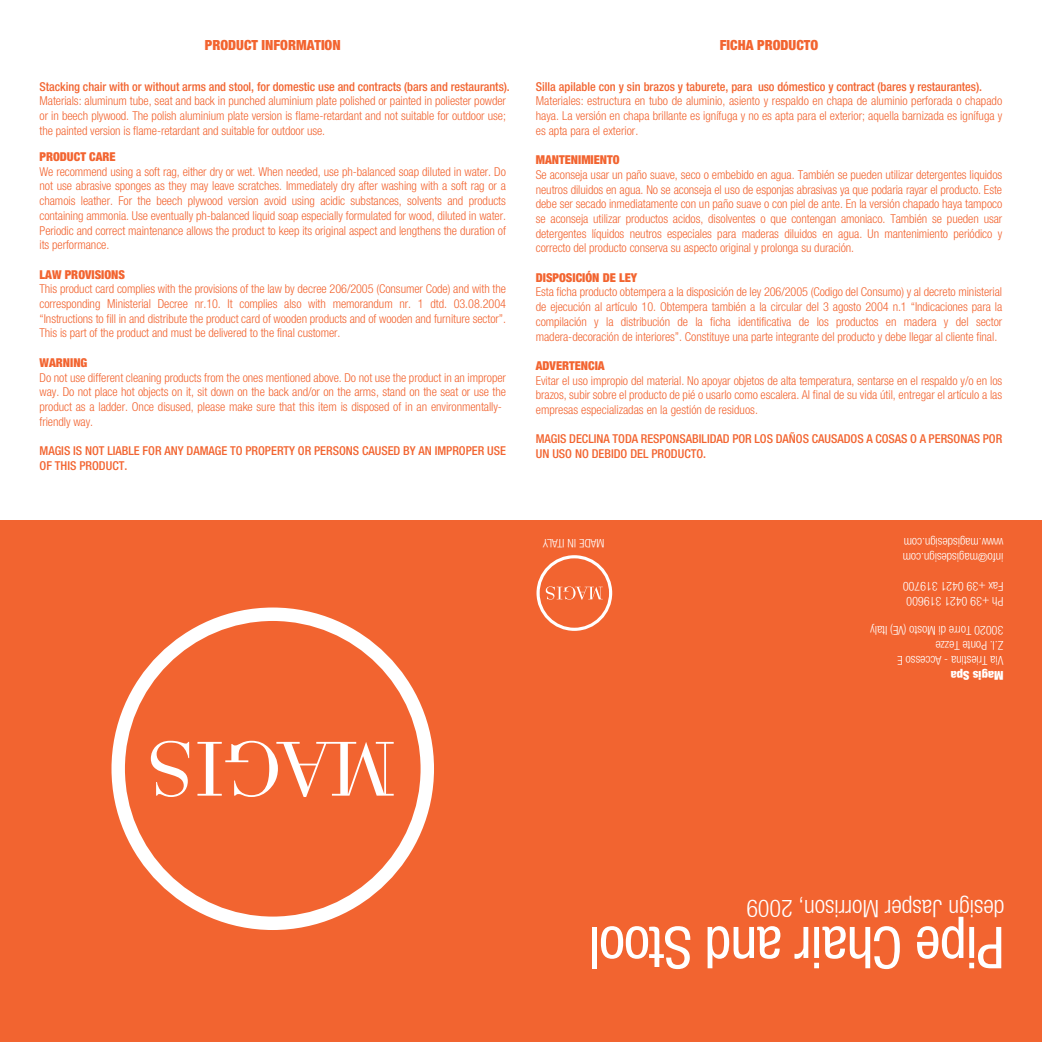
<style>
.page{position:relative;width:1042px;height:1042px;background:#fff}
.page>*{position:absolute;margin:0;border:0;box-sizing:border-box;transform-origin:0 0}
.t1{font:condensed 57.93px "Helvetica Neue";letter-spacing:-.015em;color:#fff}
.t2{font:300 condensed 24.15px "Helvetica Neue";color:#fff}
.t3{font:900 condensed 14px "Helvetica Neue";color:#f26430}
.t4{font:300 condensed 12.25px/14.7px "Helvetica Neue";letter-spacing:-.005em;color:#f26430;text-align:justify}
.t5{font:500 condensed 12.25px/14.7px "Helvetica Neue";color:#f26430}
.t6{font:300 condensed 12.25px/14.7px "Helvetica Neue";letter-spacing:-.005em;color:#fff}
.t7{font:900 condensed 12.25px "Helvetica Neue";color:#f26430}
.t8{font:900 condensed 12.25px "Helvetica Neue";color:#fff}
.t9{font:300 condensed 11.72px "Helvetica Neue";color:#fff}
</style>
<div class="page">
<div style="left:0;top:521px;width:1042px;height:521px;background:#f26430"></div>
<svg style="left:536px;top:555px;width:76px;height:76px"></svg>
<svg style="left:111px;top:607px;width:323px;height:323px"></svg>
<p class="t3" style="left:205px;top:36px;width:137px">PRODUCT INFORMATION</p>
<p class="t5" style="left:40px;top:79px;width:472px">Stacking chair with or without arms and stool, for domestic use and contracts (bars and restaurants).</p>
<p class="t4" style="left:40px;top:94px;width:468px">Materials: aluminum tube, seat and back in punched aluminium plate polished or painted in poliester powder or in beech plywood. The polish aluminium plate version is flame-retardant and not suitable for outdoor use; the painted version is flame-retardant and suitable for outdoor use.</p>
<p class="t7" style="left:40px;top:149px;width:78px">PRODUCT CARE</p>
<p class="t4" style="left:40px;top:164px;width:468px">We recommend using a soft rag, either dry or wet. When needed, use ph-balanced soap diluted in water. Do not use abrasive sponges as they may leave scratches. Immediately dry after washing with a soft rag or a chamois leather. For the beech plywood version avoid using acidic substances, solvents and products containing ammonia. Use eventually ph-balanced liquid soap especially formulated for wood, diluted in water.<br>Periodic and correct maintenance allows the product to keep its original aspect and lengthens the duration of its performance.</p>
<p class="t7" style="left:40px;top:267px;width:87px">LAW PROVISIONS</p>
<p class="t4" style="left:40px;top:281px;width:468px">This product card complies with the provisions of the law by decree 206/2005 (Consumer Code) and with the corresponding Ministerial Decree nr.10. It complies also with memorandum nr. 1 dtd. 03.08.2004 “Instructions to fill in and distribute the product card of wooden products and of wooden and furniture sector”.<br>This is part of the product and must be delivered to the final customer.</p>
<p class="t7" style="left:40px;top:355px;width:49px">WARNING</p>
<p class="t4" style="left:40px;top:370px;width:468px;text-align:left">Do not use different cleaning products from the ones mentioned above. Do not use the product in an improper way. Do not place hot objects on it, sit down on the back and/or on the arms, stand on the seat or use the product as a ladder. Once disused, please make sure that this item is disposed of in an environmentally&shy;friendly way.</p>
<p class="t5" style="left:40px;top:443px;width:468px">MAGIS IS NOT LIABLE FOR ANY DAMAGE TO PROPERTY OR PERSONS CAUSED BY AN IMPROPER USE<br>OF THIS PRODUCT.</p>
<p class="t3" style="left:720px;top:36px;width:100px">FICHA PRODUCTO</p>
<p class="t5" style="left:536px;top:79px;width:448px">Silla apilable con y sin brazos y taburete, para uso dómestico y contract (bares y restaurantes).</p>
<p class="t4" style="left:536px;top:94px;width:468px">Materiales: estructura en tubo de aluminio, asiento y respaldo en chapa de aluminio perforada o chapado haya. La versión en chapa brillante es ignífuga y no es apta para el exterior; aquella barnizada es ignífuga y es apta para el exterior.</p>
<p class="t7" style="left:536px;top:152px;width:85px">MANTENIMIENTO</p>
<p class="t4" style="left:536px;top:167px;width:468px">Se aconseja usar un paño suave, seco o embebido en agua. También se pueden utilizar detergentes liquidos neutros diluidos en agua. No se aconseja el uso de esponjas abrasivas ya que podaria rayar el producto. Este debe ser secado inmediatamente con un paño suave o con piel de ante. En la versión chapado haya tampoco se aconseja utilizar productos acidos, disolventes o que contengan amoniaco. También se pueden usar detergentes líquidos neutros especiales para maderas diluidos en agua. Un mantenimiento periódico y correcto del producto conserva su aspecto original y prolonga su duración.</p>
<p class="t7" style="left:536px;top:270px;width:103px">DISPOSICIÓN DE LEY</p>
<p class="t4" style="left:536px;top:285px;width:468px">Esta ficha producto obtempera a la disposición de ley 206/2005 (Codigo del Consumo) y al decreto ministerial de ejecución al artículo 10. Obtempera también a la circular del 3 agosto 2004 n.1 “Indicaciones para la compilación y la distribución de la ficha identificativa de los productos en madera y del sector madera-decoración de interiores”. Constituye una parte integrante del producto y debe llegar al cliente final.</p>
<p class="t7" style="left:536px;top:358px;width:70px">ADVERTENCIA</p>
<p class="t4" style="left:536px;top:373px;width:468px">Evitar el uso impropio del material. No apoyar objetos de alta temperatura, sentarse en el respaldo y/o en los brazos, subir sobre el producto de pié o usarlo como escalera. Al final de su vida útil, entregar el artículo a las empresas especializadas en la gestión de residuos.</p>
<p class="t5" style="left:536px;top:432px;width:468px">MAGIS DECLINA TODA RESPONSABILIDAD POR LOS DAÑOS CAUSADOS A COSAS O A PERSONAS POR<br>UN USO NO DEBIDO DEL PRODUCTO.</p>
<p class="t9" style="left:604px;top:549px;width:63px;rotate:-180deg">MADE I N YLAT I</p>
<p class="t6" style="left:1003px;top:565px;width:102px;rotate:-180deg">info@magisdesign.com www.magisdesign.com</p>
<p class="t6" style="left:1003px;top:609px;width:102px;rotate:-180deg">Ph +39 0421 319600<br>Fax +39 0421 319700</p>
<p class="t6" style="left:1003px;top:667px;width:134px;rotate:-180deg">Via Triestina - Accesso E<br>Z.I. Ponte Tezze<br>30020 Torre di Mosto (VE) Italy</p>
<p class="t8" style="left:1003px;top:682px;width:54px;rotate:-180deg">Magis Spa</p>
<h2 class="t2" style="left:1004px;top:922px;width:260px;rotate:-180deg">design Jasper Morrison, 2009</h2>
<h1 class="t1" style="left:1004px;top:981px;width:418px;rotate:-180deg">Pipe Chair and Stool</h1>
</div>
